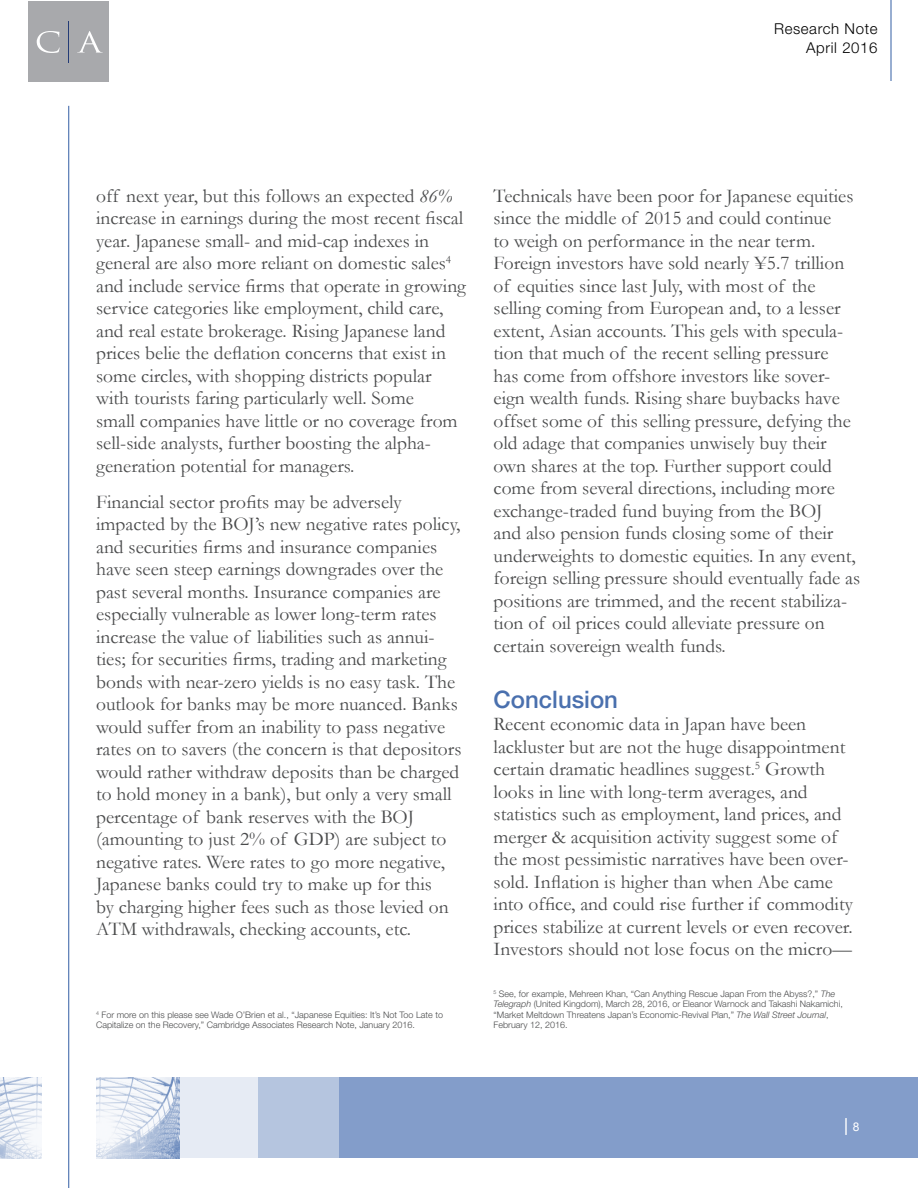
<style>
.page{position:relative;width:918px;height:1188px;background:#fff}
.page>*{position:absolute;margin:0;border:0;box-sizing:border-box;transform-origin:0 0}
.t1{font:500 24px "Helvetica Neue LT";color:#4a70ae}
.t2{font:19.5px/22.5px "Garamond";color:#4a4b4c}
.t3{font:18px "Arial";color:#fff}
.t4{font:300 15px/19.5px "Helvetica Neue LT Std";letter-spacing:.04em;color:#000;text-align:right}
.t5{font:300 9px/10.5px "Helvetica Neue LT Std";color:#4a4b4c}
.s1{font-style:italic}
.s2{font-size:12px}
</style>
<div class="page">
<div style="left:177px;top:1077px;width:81px;height:81px;background:#e6ebf4"></div>
<img style="left:0;top:1077px;width:41px;height:81px">
<div style="left:28px;top:1px;width:81px;height:81px;background:#a8a9ac"></div>
<hr style="left:69px;top:21px;width:1px;height:42px;background:#233b76">
<svg style="left:37px;top:31px;width:66px;height:22px"></svg>
<div style="left:339px;top:1077px;width:579px;height:81px;background:#839dca"></div>
<div style="left:258px;top:1077px;width:81px;height:81px;background:#b5c5df"></div>
<hr style="left:890px;top:0;width:2px;height:81px;background:#4a70ae">
<hr style="left:68px;top:106px;width:1px;height:1082px;background:#4a70ae">
<img style="left:96px;top:1077px;width:84px;height:81px">
<p class="t4" style="left:774px;top:18px;width:105px">Research Note<br>April 2016</p>
<p class="t2" style="left:96px;top:184px;width:371px">off next year, but this follows an expected <span class="s1">86% </span>increase in earnings during the most recent fiscal year. Japanese small- and mid-cap indexes in general are also more reliant on domestic sales<sup>4 </sup>and include service firms that operate in growing service categories like employment, child care, and real estate brokerage. Rising Japanese land prices belie the deflation concerns that exist in some circles, with shopping districts popular with tourists faring particularly well. Some<br>small companies have little or no coverage from sell-side analysts, further boosting the alpha&shy;generation potential for managers.</p>
<p class="t2" style="left:96px;top:490px;width:367px">Financial sector profits may be adversely impacted by the BOJ’s new negative rates policy, and securities firms and insurance companies have seen steep earnings downgrades over the past several months. Insurance companies are especially vulnerable as lower long-term rates increase the value of liabilities such as annui&shy;ties; for securities firms, trading and marketing bonds with near-zero yields is no easy task. The outlook for banks may be more nuanced. Banks would suffer from an inability to pass negative rates on to savers (the concern is that depositors would rather withdraw deposits than be charged to hold money in a bank), but only a very small percentage of bank reserves with the BOJ (amounting to just 2% of GDP) are subject to negative rates. Were rates to go more negative, Japanese banks could try to make up for this<br>by charging higher fees such as those levied on ATM withdrawals, checking accounts, etc.</p>
<p class="t5" style="left:96px;top:1009px;width:349px"><sup>4</sup> For more on this please see Wade O’Brien et al., “Japanese Equities: It’s Not Too Late to<br>Capitalize on the Recovery,” Cambridge Associates Research Note, January 2016.</p>
<p class="t2" style="left:494px;top:184px;width:368px">Technicals have been poor for Japanese equities since the middle of 2015 and could continue<br>to weigh on performance in the near term.<br>Foreign investors have sold nearly ¥5.7 trillion of equities since last July, with most of the selling coming from European and, to a lesser extent, Asian accounts. This gels with specula&shy;tion that much of the recent selling pressure<br>has come from offshore investors like sover&shy;eign wealth funds. Rising share buybacks have offset some of this selling pressure, defying the old adage that companies unwisely buy their own shares at the top. Further support could come from several directions, including more exchange-traded fund buying from the BOJ<br>and also pension funds closing some of their underweights to domestic equities. In any event, foreign selling pressure should eventually fade as positions are trimmed, and the recent stabiliza&shy;tion of oil prices could alleviate pressure on certain sovereign wealth funds.</p>
<p class="t1" style="left:494px;top:685px;width:126px">Conclusion</p>
<p class="t2" style="left:494px;top:712px;width:361px">Recent economic data in Japan have been lackluster but are not the huge disappointment certain dramatic headlines suggest.<sup>5</sup> Growth looks in line with long-term averages, and statistics such as employment, land prices, and merger &amp; acquisition activity suggest some of the most pessimistic narratives have been over&shy;sold. Inflation is higher than when Abe came into office, and could rise further if commodity prices stabilize at current levels or even recover.<br>Investors should not lose focus on the micro—</p>
<p class="t5" style="left:494px;top:988px;width:351px"><sup>5</sup> See, for example, Mehreen Khan, “Can Anything Rescue Japan From the Abyss?,” <span class="s1">The Telegraph</span> (United Kingdom), March 28, 2016, or Eleanor Warnock and Takashi Nakamichi, “Market Meltdown Threatens Japan’s Economic-Revival Plan,” <span class="s1">The Wall Street Journal</span>, February 12, 2016.</p>
<p class="t3" style="left:844px;top:1113px;width:17px">| <span class="s2">8</span></p>
</div>
